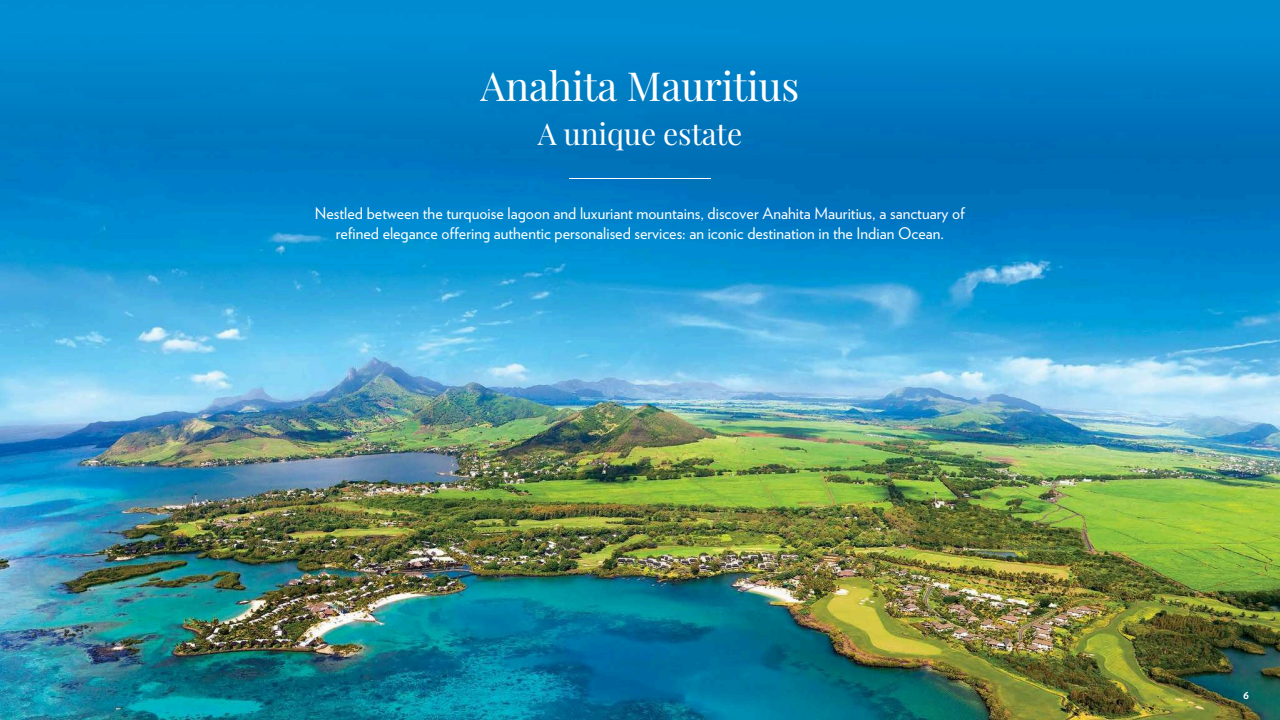
<style>
.page{position:relative;width:1280px;height:720px;background:#fff}
.page>*{position:absolute;margin:0;border:0;box-sizing:border-box;transform-origin:0 0}
.t1{font:40px "Playfair Display";letter-spacing:-.005em;color:#fff}
.t2{font:30px "Playfair Display";letter-spacing:-.005em;color:#fff}
.t3{font:16px/19.9px "Verlag";color:#fff;text-align:center}
.t4{font:700 12px "Verlag";color:#fff}
</style>
<div class="page">
<img style="left:0;top:0;width:1280px;height:720px">
<img style="left:0;top:1px;width:1280px;height:164px">
<hr style="left:569px;top:178px;width:142px;height:1px;background:#fff">
<h1 class="t1" style="left:480px;top:58px;width:320px">Anahita Mauritius</h1>
<h2 class="t2" style="left:537px;top:113px;width:206px">A unique estate</h2>
<p class="t3" style="left:315px;top:204px;width:651px">Nestled between the turquoise lagoon and luxuriant mountains, discover Anahita Mauritius, a sanctuary of refined elegance offering authentic personalised services: an iconic destination in the Indian Ocean.</p>
<p class="t4" style="left:1243px;top:689px;width:8px">6</p>
</div>
